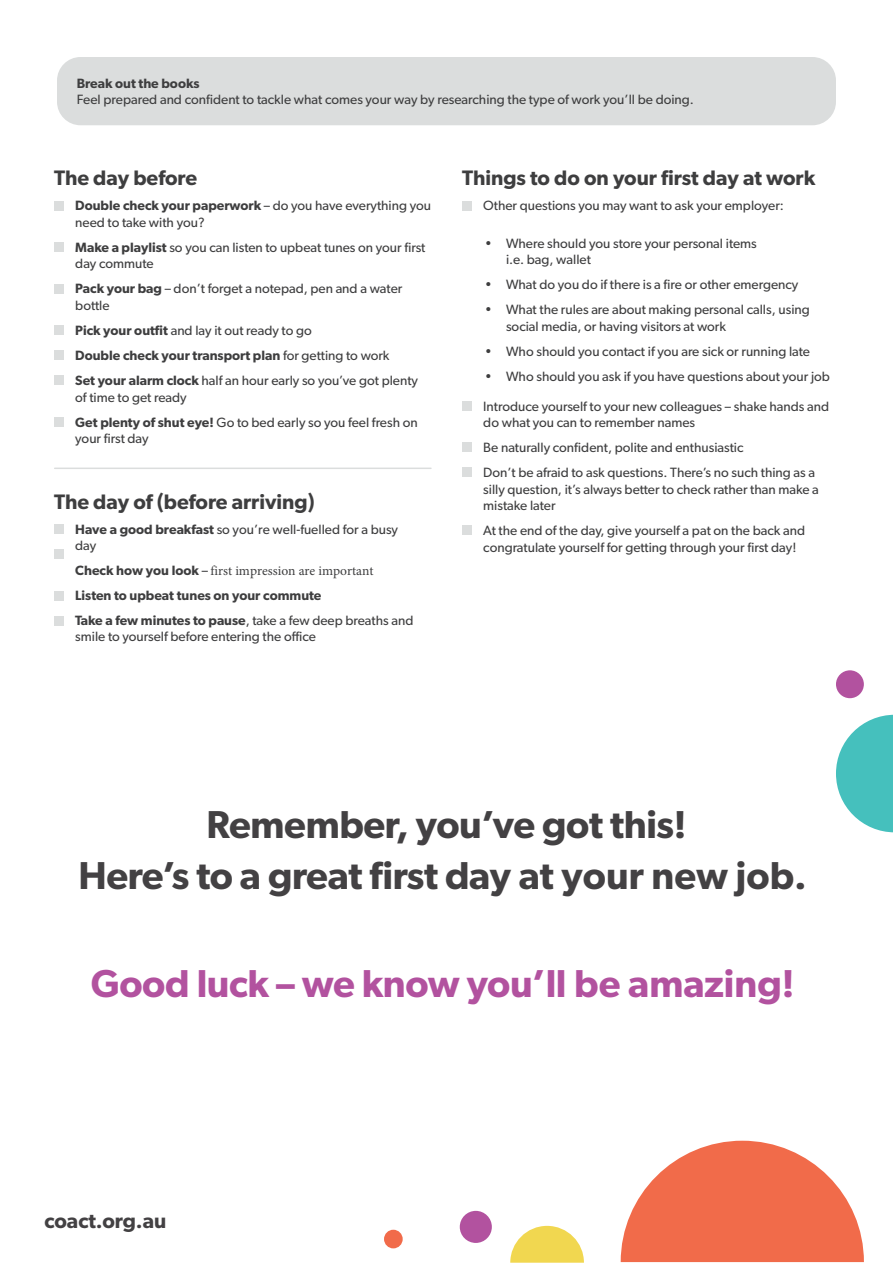
<style>
.page{position:relative;width:893px;height:1263px;background:#fff}
.page>*{position:absolute;margin:0;border:0;box-sizing:border-box;transform-origin:0 0}
.t1{font:600 39px/51px "Gibson";letter-spacing:-.01em;color:#434143;text-align:center}
.t2{font:600 39px "Gibson";letter-spacing:-.01em;color:#b2529f}
.t3{font:600 21px "Gibson";color:#3e3e3f}
.t4{font:600 21px "Gibson";color:#434143}
.t5{font:13.5px/16.5px "Gibson";color:#3e3e3f}
.t6{font:600 13.5px/24.8px "Gibson";color:#3e3e3f}
.t7{font:13.5px "Minion Pro";color:#3e3e3f}
.s1{font-weight:600}
.s2{font-family:"Gibson";font-weight:600}
.s3{font-family:"Gibson"}
.s4{font-weight:400}
</style>
<div class="page">
<svg style="left:621px;top:1141px;width:243px;height:121px"></svg>
<svg style="left:836px;top:715px;width:57px;height:117px"></svg>
<div style="left:57px;top:57px;width:779px;height:68px;background:#dbdddd;border-radius:24px"></div>
<div style="left:54px;top:201px;width:10px;height:9px;background:#dbdddd"></div>
<div style="left:54px;top:243px;width:10px;height:9px;background:#dbdddd"></div>
<div style="left:54px;top:284px;width:10px;height:9px;background:#dbdddd"></div>
<div style="left:54px;top:326px;width:10px;height:9px;background:#dbdddd"></div>
<div style="left:54px;top:351px;width:10px;height:9px;background:#dbdddd"></div>
<div style="left:54px;top:376px;width:10px;height:9px;background:#dbdddd"></div>
<div style="left:54px;top:417px;width:10px;height:9px;background:#dbdddd"></div>
<div style="left:54px;top:525px;width:10px;height:9px;background:#dbdddd"></div>
<div style="left:54px;top:550px;width:10px;height:9px;background:#dbdddd"></div>
<div style="left:54px;top:591px;width:10px;height:9px;background:#dbdddd"></div>
<div style="left:54px;top:616px;width:10px;height:9px;background:#dbdddd"></div>
<div style="left:462px;top:201px;width:10px;height:9px;background:#dbdddd"></div>
<div style="left:462px;top:401px;width:10px;height:9px;background:#dbdddd"></div>
<div style="left:462px;top:443px;width:10px;height:9px;background:#dbdddd"></div>
<div style="left:462px;top:468px;width:10px;height:9px;background:#dbdddd"></div>
<div style="left:462px;top:526px;width:10px;height:9px;background:#dbdddd"></div>
<svg style="left:510px;top:1226px;width:74px;height:37px"></svg>
<div style="left:460px;top:1211px;width:32px;height:32px;background:#b2529f;border-radius:50%"></div>
<hr style="left:55px;top:468px;width:376px;height:1px;background:#dbdddd">
<div style="left:836px;top:670px;width:28px;height:28px;background:#b2529f;border-radius:50%"></div>
<div style="left:384px;top:1230px;width:19px;height:18px;background:#f16b4a;border-radius:50%"></div>
<p class="t6" style="left:77px;top:70px;width:124px">Break out the books</p>
<p class="t5" style="left:77px;top:91px;width:619px">Feel prepared and confident to tackle what comes your way by researching the type of work you’ll be doing.</p>
<h2 class="t3" style="left:54px;top:166px;width:145px">The day before</h2>
<p class="t5" style="left:75px;top:197px;width:357px"><span class="s1">Double check your paperwork</span> – do you have everything you need to take with you?</p>
<p class="t5" style="left:75px;top:239px;width:352px"><span class="s1">Make a playlist</span> so you can listen to upbeat tunes on your first day commute</p>
<p class="t5" style="left:75px;top:280px;width:329px"><span class="s1">Pack your bag</span> – don’t forget a notepad, pen and a water bottle</p>
<p class="t5" style="left:75px;top:318px;width:344px;line-height:25px"><span class="s1">Pick your outfit</span> and lay it out ready to go<br><span class="s1">Double check your transport plan</span> for getting to work<br><span class="s1">Set your alarm clock</span> half an hour early so you’ve got plenty</p>
<p class="t5" style="left:75px;top:384px;width:344px;line-height:25px">of time to get ready<br><span class="s1">Get plenty of shut eye!</span> Go to bed early so you feel fresh on</p>
<p class="t5" style="left:75px;top:430px;width:75px">your first day</p>
<h2 class="t3" style="left:54px;top:489px;width:262px">The day of (before arriving)</h2>
<p class="t5" style="left:75px;top:521px;width:324px;line-height:15.9px"><span class="s1">Have a good breakfast</span> so you’re well-fuelled for a busy day</p>
<p class="t7" style="left:75px;top:562px;width:300px"><span class="s2">Check how you look</span> <span class="s3">–</span> first impression are important</p>
<p class="t6" style="left:75px;top:583px;width:340px">Listen to upbeat tunes on your commute<br>Take a few minutes to pause<span class="s4">, take a few deep breaths and</span></p>
<p class="t5" style="left:75px;top:628px;width:242px">smile to yourself before entering the office</p>
<h2 class="t3" style="left:462px;top:166px;width:355px">Things to do on your first day at work</h2>
<p class="t5" style="left:483px;top:197px;width:302px">Other questions you may want to ask your employer:</p>
<p class="t5" style="left:506px;top:234px;width:252px;text-indent:-21px">• Where should you store your personal items i.e. bag, wallet</p>
<p class="t5" style="left:485px;top:276px;width:315px">• What do you do if there is a fire or other emergency</p>
<p class="t5" style="left:506px;top:301px;width:305px;text-indent:-21px">• What the rules are about making personal calls, using social media, or having visitors at work</p>
<p class="t5" style="left:485px;top:342px;width:327px">• Who should you contact if you are sick or running late</p>
<p class="t5" style="left:485px;top:367px;width:347px">• Who should you ask if you have questions about your job</p>
<p class="t5" style="left:483px;top:397px;width:347px">Introduce yourself to your new colleagues – shake hands and do what you can to remember names</p>
<p class="t5" style="left:483px;top:435px;width:333px;line-height:25px">Be naturally confident, polite and enthusiastic<br>Don’t be afraid to ask questions. There’s no such thing as a</p>
<p class="t5" style="left:483px;top:480px;width:337px">silly question, it’s always better to check rather than make a mistake later</p>
<p class="t5" style="left:483px;top:522px;width:323px">At the end of the day, give yourself a pat on the back and congratulate yourself for getting through your first day!</p>
<h1 class="t1" style="left:78px;top:798px;width:730px">Remember, you’ve got this!<br>Here’s to a great first day at your new job.</h1>
<h1 class="t2" style="left:91px;top:960px;width:705px">Good luck – we know you’ll be amazing!</h1>
<h2 class="t4" style="left:44px;top:1208px;width:123px">coact.org.au</h2>
</div>
